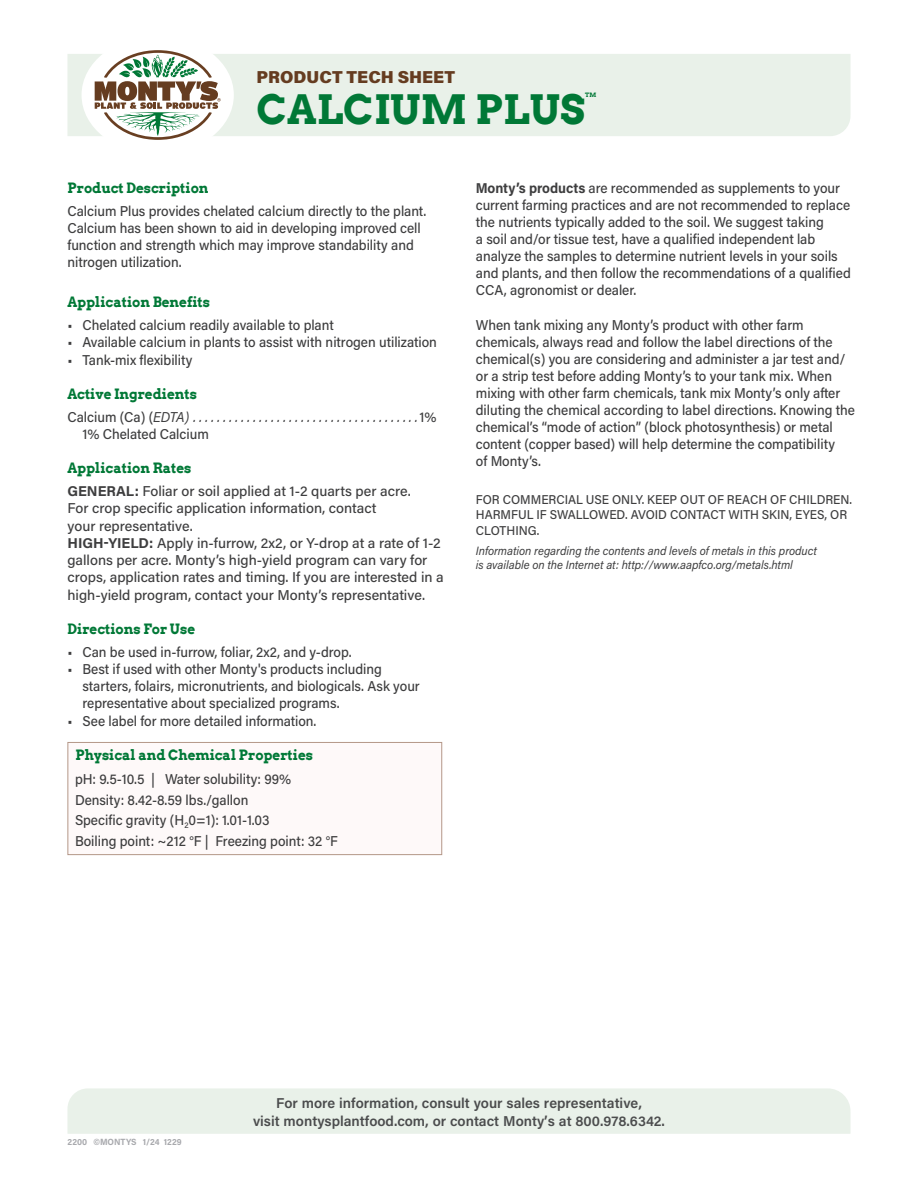
<style>
.page{position:relative;width:918px;height:1188px;background:#fff}
.page>*{position:absolute;margin:0;border:0;box-sizing:border-box;transform-origin:0 0}
.t1{font:700 40.5px "Arvo";color:#007836}
.t2{font:900 17.25px "Acumin Pro";color:#653c20}
.t3{font:500 14.25px/17.1px "Acumin Pro";letter-spacing:-.005em;color:#3e3e3f;scale:.95 1}
.t4{font:500 14.25px/17.2px "Acumin Pro";letter-spacing:-.005em;color:#3e3e3f}
.t5{font:700 14.25px "Arvo";letter-spacing:-.005em;color:#007836;scale:.95 1}
.t6{font:600 14.25px/18px "Acumin Pro";color:#4b4c4d;text-align:center}
.t7{font:italic 14.25px "Acumin Pro";color:#3e3e3f;scale:.95 1}
.t8{font:500 12.75px/15.3px "Acumin Pro";letter-spacing:-.005em;color:#3e3e3f;scale:.95 1}
.t9{font:italic 12px/14.4px "Acumin Pro";letter-spacing:-.005em;color:#3e3e3f;scale:.95 1}
.t10{font:700 9px "Acumin Pro";color:#a8a9ad;scale:.95 1}
.t11{font:700 6px "Arvo";color:#007836}
.s1{font-weight:500;font-style:normal}
.s2{font-weight:700}
</style>
<div class="page">
<div style="left:68px;top:742px;width:374px;height:113px;background:#fef9f9;border:1px solid #b49788"></div>
<div style="left:68px;top:54px;width:782px;height:82px;background:#e9f1e9"></div>
<div style="left:82px;top:36px;width:152px;height:118px;background:#fff;border-radius:50%"></div>
<svg style="left:95px;top:50px;width:126px;height:90px"></svg>
<div style="left:68px;top:1088px;width:782px;height:46px;background:#e9f1e9"></div>
<p class="t2" style="left:256px;top:65px;width:200px">PRODUCT TECH SHEET</p>
<p class="t1" style="left:256px;top:84px;width:330px">CALCIUM PLUS</p>
<p class="t11" style="left:585px;top:91px;width:13px">TM</p>
<p class="t5" style="left:68px;top:179px;width:150px">Product Description</p>
<p class="t3" style="left:68px;top:202px;width:379px">Calcium Plus provides chelated calcium directly to the plant.<br>Calcium has been shown to aid in developing improved cell function and strength which may improve standability and nitrogen utilization.</p>
<p class="t5" style="left:68px;top:293px;width:152px">Application Benefits</p>
<p class="t3" style="left:68px;top:316px;width:282px">• Chelated calcium readily available to plant</p>
<p class="t3" style="left:68px;top:333px;width:390px">• Available calcium in plants to assist with nitrogen utilization</p>
<p class="t3" style="left:68px;top:350px;width:133px">• Tank-mix flexibility</p>
<p class="t5" style="left:68px;top:385px;width:138px">Active Ingredients</p>
<p class="t7" style="left:68px;top:407px;width:390px"><span class="s1">Calcium (Ca) (</span>EDTA) . . . . . . . . . . . . . . . . . . . . . . . . . . . . . . . . . . . . . <span class="s1">1%</span></p>
<p class="t3" style="left:82px;top:425px;width:135px">1% Chelated Calcium</p>
<p class="t5" style="left:68px;top:459px;width:132px">Application Rates</p>
<p class="t4" style="left:68px;top:482px;width:345px"><span class="s2">GENERAL:</span> Foliar or soil applied at 1-2 quarts per acre.<br>For crop specific application information, contact<br>your representative.</p>
<p class="t4" style="left:68px;top:534px;width:378px"><span class="s2">HIGH-YIELD:</span> Apply in-furrow, 2x2, or Y-drop at a rate of 1-2 gallons per acre. Monty’s high-yield program can vary for crops, application rates and timing. If you are interested in a high-yield program, contact your Monty’s representative.</p>
<p class="t5" style="left:68px;top:620px;width:136px">Directions For Use</p>
<p class="t3" style="left:68px;top:643px;width:301px">• Can be used in-furrow, foliar, 2x2, and y-drop.</p>
<p class="t3" style="left:82px;top:660px;width:357px;text-indent:-15px">• Best if used with other Monty's products including starters, folairs, micronutrients, and biologicals. Ask your representative about specialized programs.</p>
<p class="t3" style="left:68px;top:712px;width:264px">• See label for more detailed information.</p>
<p class="t5" style="left:76px;top:746px;width:252px">Physical and Chemical Properties</p>
<p class="t3" style="left:75px;top:770px;width:229px">pH: 9.5-10.5 | Water solubility: 99%</p>
<p class="t3" style="left:75px;top:791px;width:184px">Density: 8.42-8.59 lbs./gallon</p>
<p class="t3" style="left:75px;top:811px;width:206px">Specific gravity (H<sub>2</sub>0=1): 1.01-1.03</p>
<p class="t3" style="left:75px;top:832px;width:278px">Boiling point: ~212 °F | Freezing point: 32 °F</p>
<p class="t3" style="left:476px;top:179px;width:396px"><span class="s2">Monty’s products</span> are recommended as supplements to your current farming practices and are not recommended to replace the nutrients typically added to the soil. We suggest taking<br>a soil and/or tissue test, have a qualified independent lab analyze the samples to determine nutrient levels in your soils and plants, and then follow the recommendations of a qualified CCA, agronomist or dealer.</p>
<p class="t3" style="left:476px;top:315px;width:401px">When tank mixing any Monty’s product with other farm chemicals, always read and follow the label directions of the chemical(s) you are considering and administer a jar test and/ or a strip test before adding Monty’s to your tank mix. When mixing with other farm chemicals, tank mix Monty’s only after diluting the chemical according to label directions. Knowing the chemical’s “mode of action” (block photosynthesis) or metal content (copper based) will help determine the compatibility<br>of Monty’s.</p>
<p class="t8" style="left:476px;top:491px;width:397px">FOR COMMERCIAL USE ONLY. KEEP OUT OF REACH OF CHILDREN.<br>HARMFUL IF SWALLOWED. AVOID CONTACT WITH SKIN, EYES, OR<br>CLOTHING.</p>
<p class="t9" style="left:476px;top:543px;width:361px">Information regarding the contents and levels of metals in this product is available on the Internet at: http://www.aapfco.org/metals.html</p>
<p class="t10" style="left:68px;top:1135px;width:122px">2200 ©MONTYS 1/24 1229</p>
<p class="t6" style="left:253px;top:1093px;width:413px">For more information, consult your sales representative,<br>visit montysplantfood.com, or contact Monty’s at 800.978.6342.</p>
</div>
